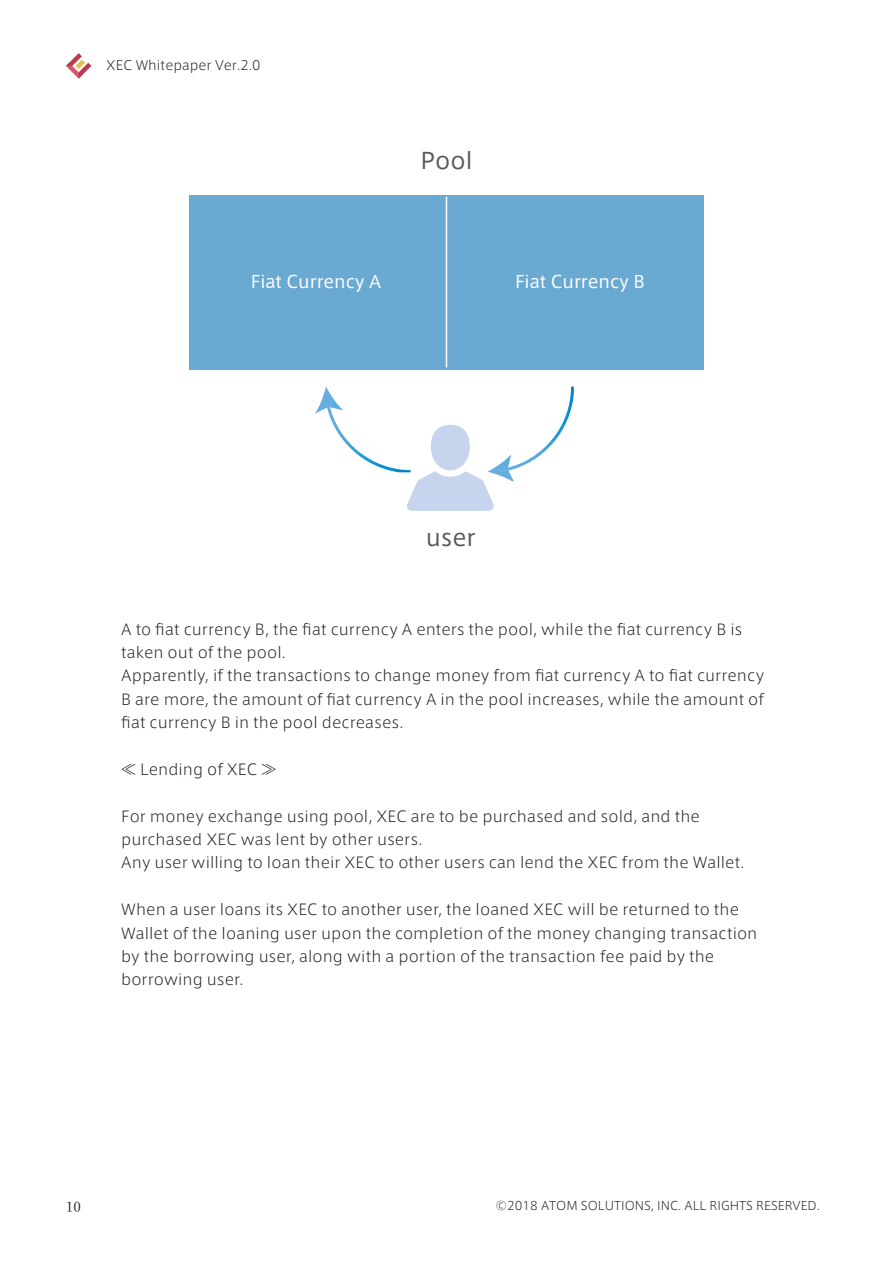
<style>
.page{position:relative;width:893px;height:1263px;background:#fff}
.page>*{position:absolute;margin:0;border:0;box-sizing:border-box;transform-origin:0 0}
.t1{font:22.5px "Axis Std";color:#59595b}
.t2{font:22.35px "Axis Std";color:#59595b}
.t3{font:16.95px "Axis Std";color:#fff}
.t4{font:300 14.85px/23.4px "Axis Std";letter-spacing:.005em;color:#231f20}
.t5{font:13.8px "Yu Mincho";color:#231f20}
.t6{font:300 12.75px "Axis Std";color:#231f20}
.t7{font:300 11.7px "Axis Std";color:#231f20}
</style>
<div class="page">
<svg style="left:66px;top:53px;width:25px;height:26px"></svg>
<div style="left:189px;top:196px;width:515px;height:174px;background:#69a9d2"></div>
<hr style="left:446px;top:197px;width:1px;height:170px;background:#fff">
<svg style="left:315px;top:387px;width:259px;height:124px"></svg>
<p class="t6" style="left:106px;top:56px;width:156px">XEC Whitepaper Ver.2.0</p>
<h2 class="t2" style="left:420px;top:144px;width:54px">Pool</h2>
<p class="t3" style="left:251px;top:269px;width:132px">Fiat Currency A</p>
<p class="t3" style="left:515px;top:269px;width:131px">Fiat Currency B</p>
<h1 class="t1" style="left:426px;top:520px;width:51px">user</h1>
<p class="t4" style="left:121px;top:616px;width:644px">A to fiat currency B, the fiat currency A enters the pool, while the fiat currency B is taken out of the pool.<br>Apparently if, the transactions to change money from fiat currency A to fiat currency B are more, the amount of fiat currency A in the pool increases, while the amount of fiat currency B in the pool decreases.</p>
<p class="t4" style="left:121px;top:757px;width:157px">≪ Lending of XEC ≪</p>
<p class="t4" style="left:121px;top:803px;width:625px">For money exchange using pool, XEC are to be purchased and sold, and the purchased XEC was lent by other users.<br>Any user willing to loan their XEC to other users can lend the XEC from the Wallet.</p>
<p class="t4" style="left:121px;top:897px;width:638px">When a user loans its XEC to another user, the loaned XEC will be returned to the Wallet of the loaning user upon the completion of the money changing transaction by the borrowing user, along with a portion of the transaction fee paid by the borrowing user.</p>
<p class="t5" style="left:66px;top:1194px;width:16px">10</p>
<p class="t7" style="left:495px;top:1197px;width:326px">©2018 ATOM SOLUTIONS, INC. ALL RIGHTS RESERVED.</p>
</div>
